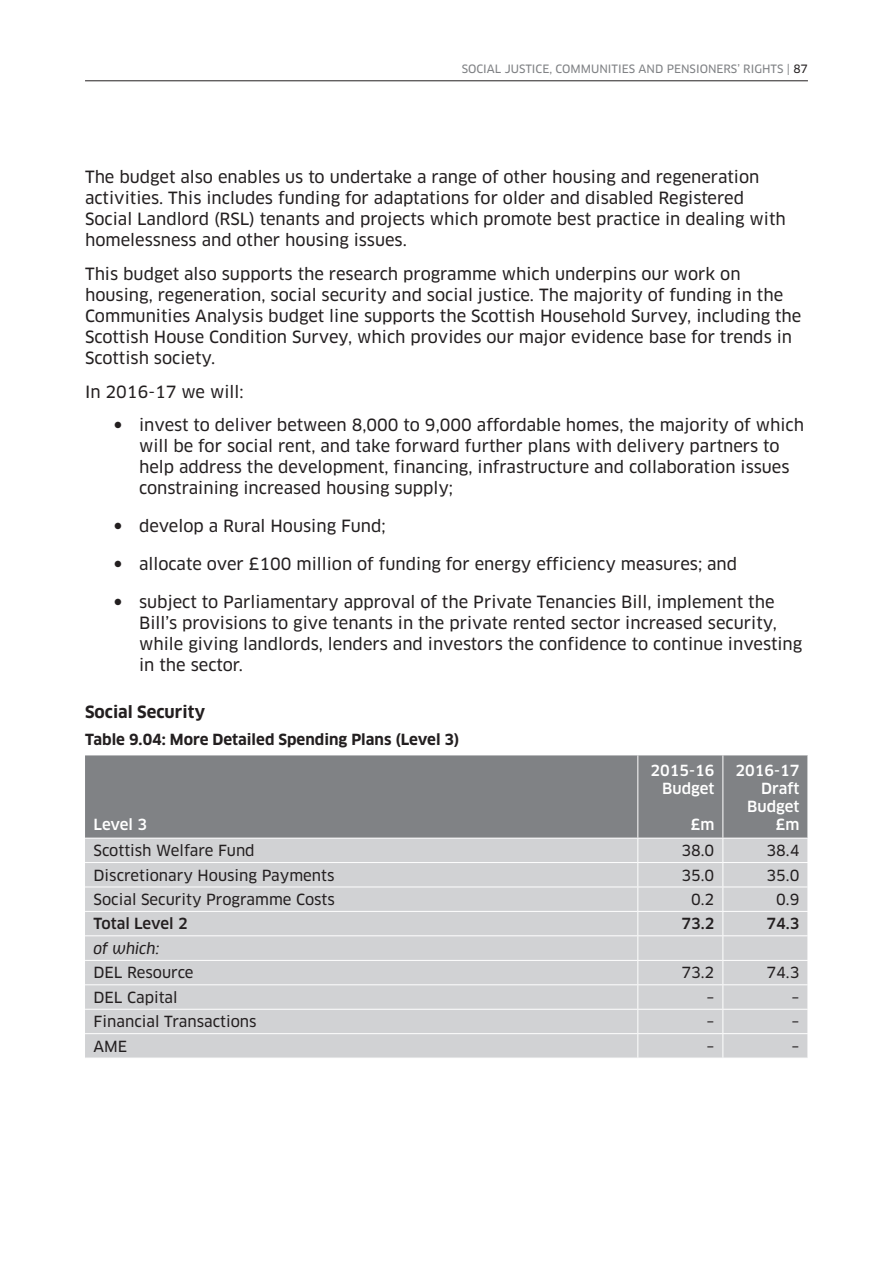
<style>
.page{position:relative;width:893px;height:1263px;background:#fff}
.page>*{position:absolute;margin:0;border:0;box-sizing:border-box;transform-origin:0 0}
.t1{font:16.5px/21px "Clan News";color:#231f20}
.t2{font:700 16.5px "Clan";color:#231f20}
.t3{font:15px "Clan News";color:#231f20}
.t4{font:700 15px "Clan";color:#231f20}
.t5{font:500 15px/18px "Clan";color:#fff;text-align:right}
.t6{font:500 15px "Clan";letter-spacing:-.005em;color:#231f20}
.t7{font:15px "Clan News Ita";color:#231f20}
.t8{font:11.25px "Clan News";color:#808285}
.s1{color:#231f20}
</style>
<div class="page">
<hr style="left:85px;top:80px;width:723px;height:1px;background:#231f20">
<div style="left:85px;top:755px;width:722px;height:83px;background:#808285"></div>
<div style="left:85px;top:839px;width:722px;height:219px;background:#d1d2d4"></div>
<svg style="left:807px;top:839px;width:1px;height:219px"></svg>
<hr style="left:722px;top:755px;width:1px;height:83px;background:#fff">
<hr style="left:637px;top:755px;width:1px;height:83px;background:#fff">
<hr style="left:85px;top:862px;width:553px;height:1px;background:#fff">
<hr style="left:638px;top:862px;width:85px;height:1px;background:#fff">
<hr style="left:723px;top:862px;width:85px;height:1px;background:#fff">
<hr style="left:85px;top:886px;width:553px;height:1px;background:#fff">
<hr style="left:638px;top:886px;width:85px;height:1px;background:#fff">
<hr style="left:723px;top:886px;width:85px;height:1px;background:#fff">
<hr style="left:85px;top:911px;width:553px;height:1px;background:#fff">
<hr style="left:638px;top:911px;width:85px;height:1px;background:#fff">
<hr style="left:723px;top:911px;width:85px;height:1px;background:#fff">
<hr style="left:85px;top:935px;width:553px;height:1px;background:#fff">
<hr style="left:638px;top:935px;width:85px;height:1px;background:#fff">
<hr style="left:723px;top:935px;width:85px;height:1px;background:#fff">
<hr style="left:85px;top:960px;width:553px;height:1px;background:#fff">
<hr style="left:638px;top:960px;width:85px;height:1px;background:#fff">
<hr style="left:723px;top:960px;width:85px;height:1px;background:#fff">
<hr style="left:85px;top:984px;width:553px;height:1px;background:#fff">
<hr style="left:638px;top:984px;width:85px;height:1px;background:#fff">
<hr style="left:723px;top:984px;width:85px;height:1px;background:#fff">
<hr style="left:85px;top:1009px;width:553px;height:1px;background:#fff">
<hr style="left:85px;top:1033px;width:553px;height:1px;background:#fff">
<hr style="left:638px;top:1009px;width:85px;height:1px;background:#fff">
<hr style="left:638px;top:1033px;width:85px;height:1px;background:#fff">
<svg style="left:637px;top:838px;width:1px;height:220px"></svg>
<hr style="left:723px;top:1009px;width:85px;height:1px;background:#fff">
<hr style="left:723px;top:1033px;width:85px;height:1px;background:#fff">
<svg style="left:722px;top:838px;width:1px;height:220px"></svg>
<p class="t8" style="left:462px;top:61px;width:348px">SOCIAL JUSTICE, COMMUNITIES AND PENSIONERS’ RIGHTS | <span class="s1">87</span></p>
<p class="t1" style="left:85px;top:167px;width:702px">The budget also enables us to undertake a range of other housing and regeneration activities. This includes funding for adaptations for older and disabled Registered Social Landlord (RSL) tenants and projects which promote best practice in dealing with homelessness and other housing issues.</p>
<p class="t1" style="left:85px;top:263px;width:718px">This budget also supports the research programme which underpins our work on housing, regeneration, social security and social justice. The majority of funding in the Communities Analysis budget line supports the Scottish Household Survey, including the Scottish House Condition Survey, which provides our major evidence base for trends in Scottish society.</p>
<p class="t1" style="left:139px;top:375px;width:667px;line-height:33.8px;text-indent:-54px">In 2016-17 we will:<br>invest to deliver between 8,000 to 9,000 affordable homes, the majority of which</p>
<p class="t1" style="left:139px;top:436px;width:652px">will be for social rent, and take forward further plans with delivery partners to help address the development, financing, infrastructure and collaboration issues constraining increased housing supply;</p>
<p class="t1" style="left:139px;top:516px;width:248px">develop a Rural Housing Fund;</p>
<p class="t1" style="left:139px;top:554px;width:600px">allocate over £100 million of funding for energy efficiency measures; and</p>
<p class="t1" style="left:139px;top:592px;width:665px">subject to Parliamentary approval of the Private Tenancies Bill, implement the Bill’s provisions to give tenants in the private rented sector increased security, while giving landlords, lenders and investors the confidence to continue investing in the sector.</p>
<p class="t2" style="left:85px;top:702px;width:122px">Social Security</p>
<p class="t4" style="left:85px;top:730px;width:376px">Table 9.04: More Detailed Spending Plans (Level 3)</p>
<p class="t5" style="left:94px;top:815px;width:55px">Level 3</p>
<p class="t5" style="left:650px;top:761px;width:66px">2015-16<br>Budget</p>
<p class="t5" style="left:691px;top:815px;width:25px">£m</p>
<p class="t5" style="left:735px;top:761px;width:66px">2016-17<br>Draft<br>Budget £m</p>
<p class="t3" style="left:94px;top:841px;width:163px">Scottish Welfare Fund</p>
<p class="t3" style="left:681px;top:841px;width:34px">38.0</p>
<p class="t3" style="left:766px;top:841px;width:34px">38.4</p>
<p class="t3" style="left:94px;top:866px;width:242px">Discretionary Housing Payments</p>
<p class="t3" style="left:681px;top:866px;width:34px">35.0</p>
<p class="t3" style="left:766px;top:866px;width:34px">35.0</p>
<p class="t3" style="left:94px;top:890px;width:243px">Social Security Programme Costs</p>
<p class="t3" style="left:691px;top:890px;width:25px">0.2</p>
<p class="t3" style="left:776px;top:890px;width:25px">0.9</p>
<p class="t6" style="left:94px;top:915px;width:96px">Total Level 2</p>
<p class="t6" style="left:681px;top:915px;width:34px">73.2</p>
<p class="t6" style="left:766px;top:915px;width:34px">74.3</p>
<p class="t7" style="left:94px;top:940px;width:67px">of which:</p>
<p class="t3" style="left:94px;top:963px;width:102px">DEL Resource</p>
<p class="t3" style="left:681px;top:963px;width:34px">73.2</p>
<p class="t3" style="left:766px;top:963px;width:34px">74.3</p>
<p class="t3" style="left:94px;top:988px;width:86px">DEL Capital</p>
<p class="t3" style="left:706px;top:988px;width:9px">–</p>
<p class="t3" style="left:791px;top:988px;width:9px">–</p>
<p class="t3" style="left:94px;top:1012px;width:165px">Financial Transactions</p>
<p class="t3" style="left:706px;top:1012px;width:9px">–</p>
<p class="t3" style="left:791px;top:1012px;width:9px">–</p>
<p class="t3" style="left:94px;top:1037px;width:35px">AME</p>
<p class="t3" style="left:706px;top:1037px;width:9px">–</p>
<p class="t3" style="left:791px;top:1037px;width:9px">–</p>
</div>
